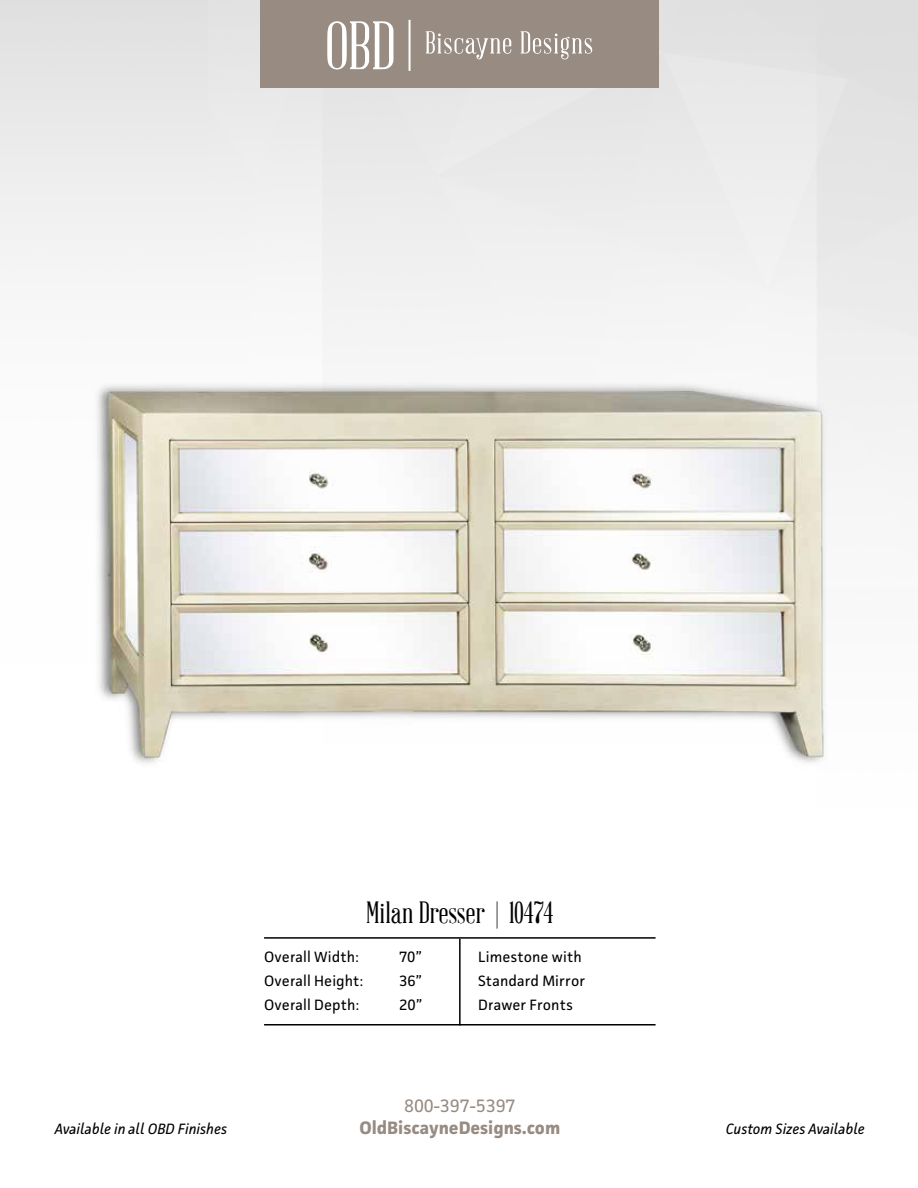
<style>
.page{position:relative;width:918px;height:1188px;background:#fff}
.page>*{position:absolute;margin:0;border:0;box-sizing:border-box;transform-origin:0 0}
.t1{font:30px "Abraham Lincoln";color:#000}
.t2{font:700 18px "Facit";color:#978b82}
.t3{font:18px "Facit";color:#978b82}
.t4{font:15px/24px "Facit";letter-spacing:.005em;color:#000}
.t5{font:italic 15px "Facit";color:#000}
</style>
<div class="page">
<div style="left:261px;top:0;width:398px;height:88px;background:#978b82"></div>
<svg style="left:426px;top:31px;width:85px;height:28px"></svg>
<svg style="left:521px;top:31px;width:71px;height:28px"></svg>
<svg style="left:327px;top:21px;width:66px;height:49px"></svg>
<hr style="left:409px;top:20px;width:2px;height:51px;background:#fff">
<img style="left:76px;top:366px;width:781px;height:401px">
<hr style="left:264px;top:937px;width:392px;height:2px;background:#000">
<hr style="left:264px;top:1024px;width:392px;height:2px;background:#000">
<hr style="left:459px;top:939px;width:2px;height:87px;background:#000">
<h1 class="t1" style="left:366px;top:897px;width:189px">Milan Dresser | 10474</h1>
<p class="t4" style="left:264px;top:944px;width:96px">Overall Width:</p>
<p class="t4" style="left:399px;top:944px;width:24px">70”</p>
<p class="t4" style="left:264px;top:968px;width:101px">Overall Height:</p>
<p class="t4" style="left:399px;top:968px;width:24px">36”</p>
<p class="t4" style="left:264px;top:992px;width:97px">Overall Depth:</p>
<p class="t4" style="left:399px;top:992px;width:25px">20”</p>
<p class="t4" style="left:478px;top:944px;width:109px">Limestone with<br>Standard Mirror<br>Drawer Fronts</p>
<p class="t3" style="left:404px;top:1095px;width:113px">800-397-5397</p>
<p class="t2" style="left:359px;top:1117px;width:202px">OldBiscayneDesigns.com</p>
<p class="t5" style="left:55px;top:1119px;width:174px">Available in all OBD Finishes</p>
<p class="t5" style="left:726px;top:1119px;width:140px">Custom Sizes Available</p>
</div>
